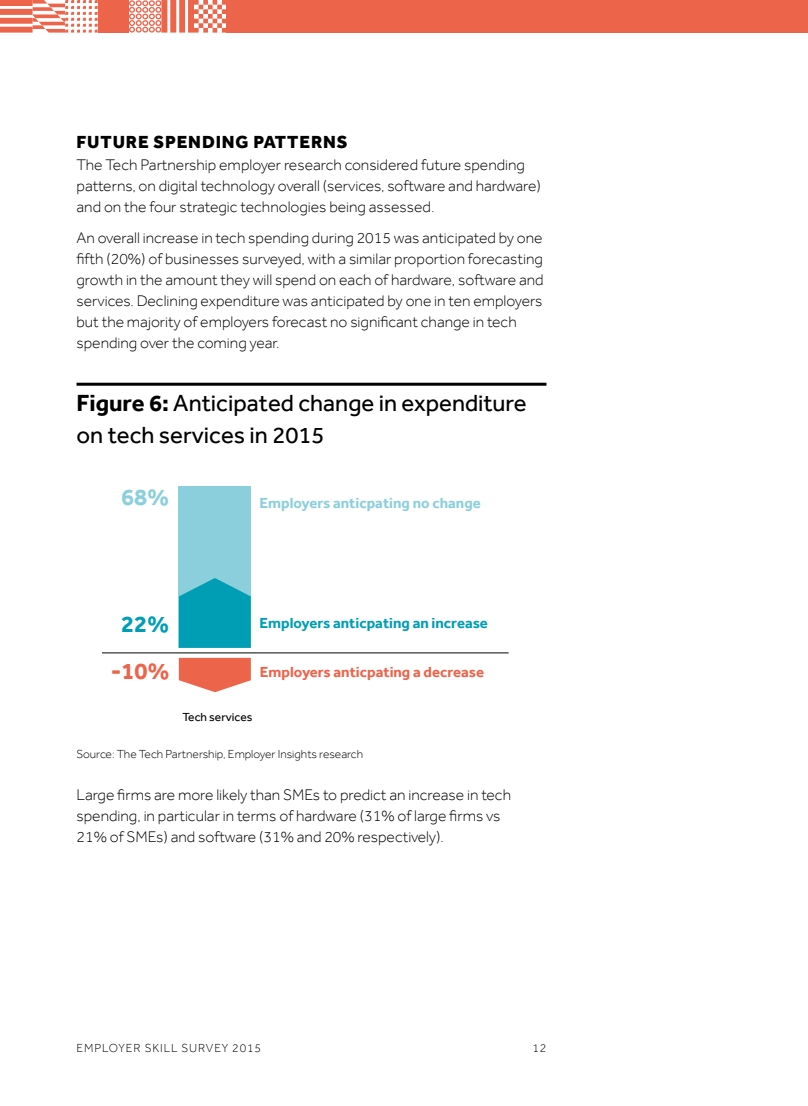
<style>
.page{position:relative;width:808px;height:1106px;background:#fff}
.page>*{position:absolute;margin:0;border:0;box-sizing:border-box;transform-origin:0 0}
.t1{font:24px/31.5px "Effra";color:#000}
.t2{font:700 24px "Effra";color:#ec644a}
.t3{font:700 24px "Effra";color:#8bcfdc}
.t4{font:700 24px "Effra";color:#009eb5}
.t5{font:800 18px "Effra";letter-spacing:.05em;color:#000}
.t6{font:300 15.75px/21px "Effra";color:#000}
.t7{font:700 15px "Effra";color:#009eb5}
.t8{font:700 15px "Effra";color:#ec644a}
.t9{font:700 15px "Effra";color:#8bcfdc}
.t10{font:300 12px "Effra";color:#000}
.t11{font:300 12px "Effra";letter-spacing:.075em;color:#000}
.t12{font:12px "Effra";color:#000}
.s1{font-weight:700}
</style>
<div class="page">
<div style="left:227px;top:0;width:581px;height:33px;background:#ec644a"></div>
<svg style="left:129px;top:0;width:98px;height:33px"></svg>
<svg style="left:0;top:0;width:98px;height:33px"></svg>
<div style="left:98px;top:0;width:31px;height:33px;background:#ec644a"></div>
<hr style="left:77px;top:383px;width:469px;height:3px;background:#000">
<div style="left:179px;top:486px;width:72px;height:162px;background:#8bcfdc"></div>
<svg style="left:179px;top:658px;width:72px;height:34px"></svg>
<svg style="left:179px;top:578px;width:72px;height:70px;background:#12a4ba"></svg>
<hr style="left:102px;top:652px;width:407px;height:1px;background:#575756">
<p class="t5" style="left:77px;top:130px;width:272px">FUTURE SPENDING PATTERNS</p>
<p class="t6" style="left:77px;top:154px;width:466px">The Tech Partnership employer research considered future spending patterns, on digital technology overall (services, software and hardware) and on the four strategic technologies being assessed.</p>
<p class="t6" style="left:77px;top:227px;width:469px">An overall increase in tech spending during 2015 was anticipated by one fifth (20%) of businesses surveyed, with a similar proportion forecasting growth in the amount they will spend on each of hardware, software and services. Declining expenditure was anticipated by one in ten employers but the majority of employers forecast no significant change in tech spending over the coming year.</p>
<h1 class="t1" style="left:77px;top:387px;width:451px"><span class="s1">Figure 6:</span> Anticipated change in expenditure on tech services in 2015</h1>
<h1 class="t3" style="left:121px;top:482px;width:50px">68%</h1>
<p class="t9" style="left:260px;top:493px;width:223px">Employers anticpating no change</p>
<h1 class="t4" style="left:121px;top:609px;width:50px">22%</h1>
<h1 class="t2" style="left:111px;top:656px;width:61px">-10%</h1>
<p class="t8" style="left:260px;top:663px;width:226px">Employers anticpating a decrease</p>
<p class="t7" style="left:260px;top:613px;width:230px">Employers anticpating an increase</p>
<p class="t12" style="left:183px;top:709px;width:71px">Tech services</p>
<p class="t10" style="left:77px;top:747px;width:288px">Source: The Tech Partnership, Employer Insights research</p>
<p class="t6" style="left:77px;top:784px;width:436px">Large firms are more likely than SMEs to predict an increase in tech spending, in particular in terms of hardware (31% of large firms vs<br>21% of SMEs) and software (31% and 20% respectively).</p>
<p class="t11" style="left:77px;top:1041px;width:186px">EMPLOYER SKILL SURVEY 2015</p>
<p class="t10" style="left:532px;top:1041px;width:15px">12</p>
</div>
